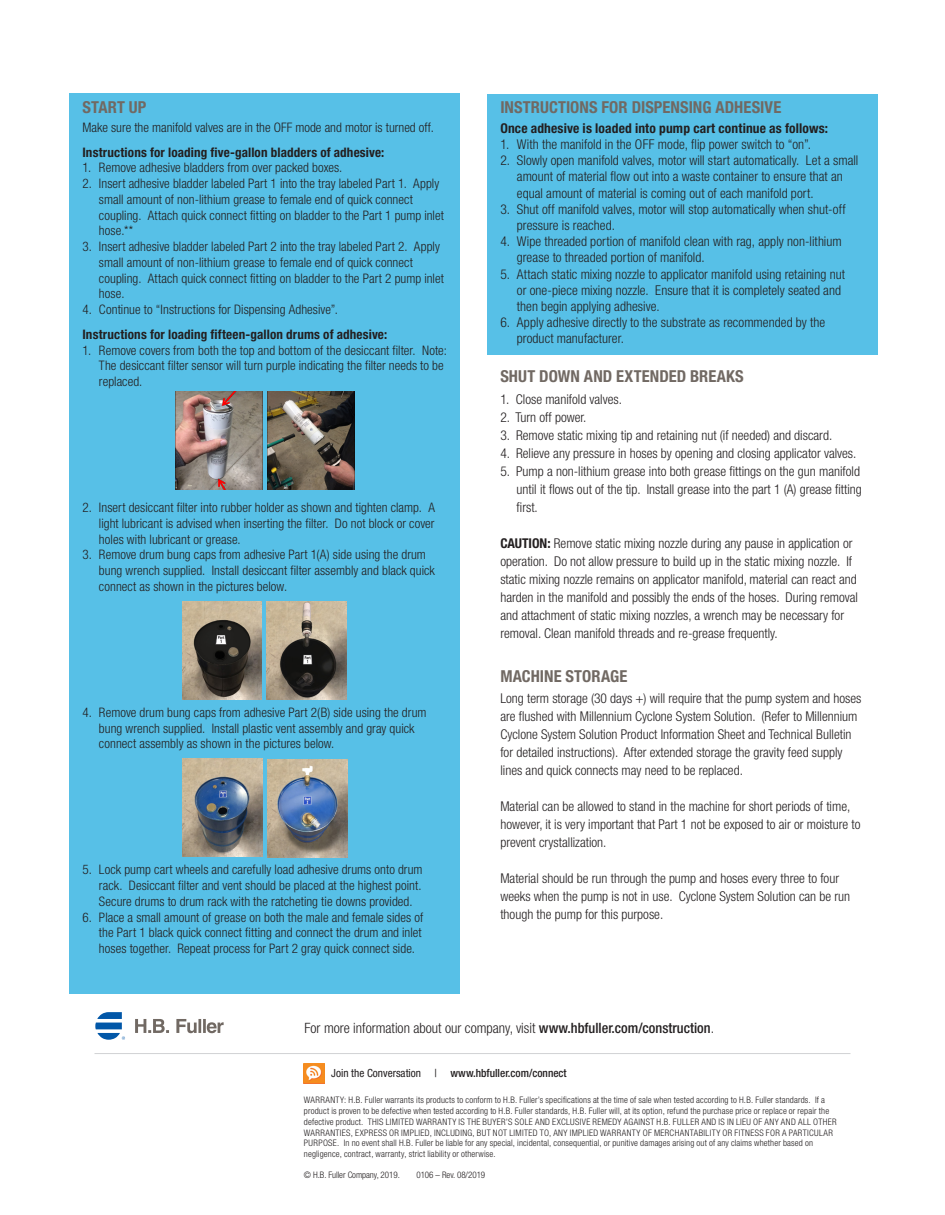
<style>
.page{position:relative;width:945px;height:1215px;background:#fff}
.page>*{position:absolute;margin:0;border:0;box-sizing:border-box;transform-origin:0 0}
.Subhead_1{font:700 condensed 16.5px "Helvetica Neue LT Std";letter-spacing:.005em;color:#716963}
.t1{font:300 condensed 14.25px "Helvetica Neue LT Std";color:#231f20}
.t2{font:300 condensed 13.5px/18px "Helvetica Neue LT Std";color:#231f20}
.t3{font:700 condensed 13.5px "Helvetica Neue LT Std";letter-spacing:.01em;color:#231f20}
.t4{font:300 condensed 13.2px/15.8px "Helvetica Neue LT Std";letter-spacing:.005em;color:#231f20}
.t5{font:700 condensed 13.2px "Helvetica Neue LT Std";letter-spacing:.01em;color:#231f20}
.t6{font:500 condensed 11.25px "Helvetica Neue LT Std";color:#231f20}
.t7{font:300 condensed 9px/10.8px "Helvetica Neue LT Std";letter-spacing:.02em;color:#231f20}
.t8{font:300 condensed 9px "Helvetica Neue LT Std";letter-spacing:-.005em;color:#231f20}
.s1{font-weight:700}
.s2{font-weight:500}
.s3{font-weight:400}
</style>
<div class="page">
<div style="left:69px;top:94px;width:391px;height:900px;background:#57c0e7"></div>
<hr style="left:94px;top:1053px;width:756px;height:1px;background:#d1d2d4">
<svg style="left:135px;top:1019px;width:89px;height:14px"></svg>
<svg style="left:95px;top:1012px;width:30px;height:28px"></svg>
<img style="left:304px;top:1063px;width:20px;height:21px">
<div style="left:487px;top:94px;width:391px;height:261px;background:#57c0e7"></div>
<img style="left:176px;top:391px;width:86px;height:99px">
<img style="left:211px;top:391px;width:29px;height:99px">
<img style="left:268px;top:391px;width:87px;height:99px">
<img style="left:267px;top:601px;width:80px;height:99px">
<img style="left:182px;top:601px;width:80px;height:98px">
<img style="left:182px;top:759px;width:80px;height:98px">
<img style="left:267px;top:759px;width:80px;height:98px">
<p class="Subhead_1" style="left:82px;top:97px;width:65px">START UP</p>
<p class="t4" style="left:82px;top:119px;width:353px">Make sure the manifold valves are in the OFF mode and motor is turned off.</p>
<p class="t5" style="left:82px;top:144px;width:303px">Instructions for loading five-gallon bladders of adhesive:</p>
<p class="t4" style="left:82px;top:160px;width:261px">1. Remove adhesive bladders from over packed boxes.</p>
<p class="t4" style="left:99px;top:175px;width:346px;text-indent:-16px">2. Insert adhesive bladder labeled Part 1 into the tray labeled Part 1. Apply small amount of non-lithium grease to female end of quick connect coupling. Attach quick connect fitting on bladder to the Part 1 pump inlet hose.**</p>
<p class="t4" style="left:99px;top:238px;width:346px;text-indent:-16px">3. Insert adhesive bladder labeled Part 2 into the tray labeled Part 2. Apply small amount of non-lithium grease to female end of quick connect coupling. Attach quick connect fitting on bladder to the Part 2 pump inlet hose.</p>
<p class="t4" style="left:82px;top:301px;width:257px">4. Continue to “Instructions for Dispensing Adhesive”.</p>
<p class="t5" style="left:82px;top:326px;width:306px">Instructions for loading fifteen-gallon drums of adhesive:</p>
<p class="t4" style="left:99px;top:342px;width:349px;text-indent:-16px">1. Remove covers from both the top and bottom of the desiccant filter. Note:<br>The desiccant filter sensor will turn purple indicating the filter needs to be replaced.</p>
<p class="t4" style="left:99px;top:499px;width:337px;text-align:justify;text-indent:-16px">2. Insert desiccant filter into rubber holder as shown and tighten clamp. A light lubricant is advised when inserting the filter. Do not block or cover holes with lubricant or grease.</p>
<p class="t4" style="left:99px;top:547px;width:337px;text-indent:-16px">3. Remove drum bung caps from adhesive Part 1(A) side using the drum bung wrench supplied. Install desiccant filter assembly and black quick connect as shown in the pictures below.</p>
<p class="t4" style="left:99px;top:704px;width:329px;text-indent:-16px">4. Remove drum bung caps from adhesive Part 2(B) side using the drum bung wrench supplied. Install plastic vent assembly and gray quick connect assembly as shown in the pictures below.</p>
<p class="t4" style="left:99px;top:862px;width:325px;text-align:justify;text-indent:-16px">5. Lock pump cart wheels and carefully load adhesive drums onto drum rack. Desiccant filter and vent should be placed at the highest point.<br>Secure drums to drum rack with the ratcheting tie downs provided.</p>
<p class="t4" style="left:99px;top:909px;width:326px;text-align:justify;text-indent:-16px">6. Place a small amount of grease on both the male and female sides of the Part 1 black quick connect fitting and connect the drum and inlet hoses together. Repeat process for Part 2 gray quick connect side.</p>
<p class="Subhead_1" style="left:500px;top:97px;width:282px">INSTRUCTIONS FOR DISPENSING ADHESIVE</p>
<p class="t3" style="left:500px;top:120px;width:329px">Once adhesive is loaded into pump cart continue as follows:</p>
<p class="t2" style="left:500px;top:135px;width:312px">1. With the manifold in the OFF mode, flip power switch to “on”.</p>
<p class="t2" style="left:517px;top:152px;width:343px;line-height:16.2px;text-indent:-16px">2. Slowly open manifold valves, motor will start automatically. Let a small amount of material flow out into a waste container to ensure that an equal amount of material is coming out of each manifold port.</p>
<p class="t2" style="left:517px;top:201px;width:330px;line-height:16.2px;text-indent:-16px">3. Shut off manifold valves, motor will stop automatically when shut-off pressure is reached.</p>
<p class="t2" style="left:517px;top:233px;width:326px;line-height:16.2px;text-indent:-16px">4. Wipe threaded portion of manifold clean with rag, apply non-lithium grease to threaded portion of manifold.</p>
<p class="t2" style="left:517px;top:266px;width:330px;line-height:16.2px;text-indent:-16px">5. Attach static mixing nozzle to applicator manifold using retaining nut or one-piece mixing nozzle. Ensure that it is completely seated and then begin applying adhesive.</p>
<p class="t2" style="left:517px;top:314px;width:310px;line-height:16.2px;text-indent:-16px">6. Apply adhesive directly to the substrate as recommended by the product manufacturer.</p>
<p class="Subhead_1" style="left:500px;top:366px;width:245px">SHUT DOWN AND EXTENDED BREAKS</p>
<p class="t2" style="left:500px;top:390px;width:123px">1. Close manifold valves.</p>
<p class="t2" style="left:500px;top:408px;width:88px">2. Turn off power.</p>
<p class="t2" style="left:500px;top:426px;width:333px">3. Remove static mixing tip and retaining nut (if needed) and discard.</p>
<p class="t2" style="left:500px;top:444px;width:358px">4. Relieve any pressure in hoses by opening and closing applicator valves.</p>
<p class="t2" style="left:517px;top:462px;width:347px;text-indent:-16px">5. Pump a non-lithium grease into both grease fittings on the gun manifold until it flows out of the tip. Install grease into the part 1 (A) grease fitting first.</p>
<p class="t2" style="left:500px;top:534px;width:359px"><span class="s1">CAUTION:</span> Remove static mixing nozzle during any pause in application or operation. Do not allow pressure to build up in the static mixing nozzle. If static mixing nozzle remains on applicator manifold, material can react and harden in the manifold and possibly the ends of the hoses. During removal and attachment of static mixing nozzles, a wrench may be necessary for removal. Clean manifold threads and re-grease frequently.</p>
<p class="Subhead_1" style="left:500px;top:666px;width:128px">MACHINE STORAGE</p>
<p class="t2" style="left:500px;top:689px;width:363px">Long term storage (30 days +) will require that the pump system and hoses are flushed with Millennium Cyclone System Solution. (Refer to Millennium Cyclone System Solution Product Information Sheet and Technical Bulletin for detailed instructions). After extended storage the gravity feed supply lines and quick connects may need to be replaced.</p>
<p class="t2" style="left:500px;top:797px;width:362px">Material can be allowed to stand in the machine for short periods of time, however, it is very important that Part 1 not be exposed to air or moisture to prevent crystallization.</p>
<p class="t2" style="left:500px;top:869px;width:351px">Material should be run through the pump and hoses every three to four weeks when the pump is not in use. Cyclone System Solution can be run though the pump for this purpose.</p>
<p class="t1" style="left:304px;top:1019px;width:411px">For more information about our company, visit <span class="s2">www.hbfuller.com/construction</span>.</p>
<p class="t6" style="left:331px;top:1067px;width:237px"><span class="s3">Join the Conversation |</span> www.hbfuller.com/connect</p>
<p class="t7" style="left:304px;top:1095px;width:534px">WARRANTY: H.B. Fuller warrants its products to conform to H.B. Fuller’s specifications at the time of sale when tested according to H.B. Fuller standards. If a product is proven to be defective when tested according to H.B. Fuller standards, H.B. Fuller will, at its option, refund the purchase price or replace or repair the defective product. THIS LIMITED WARRANTY IS THE BUYER’S SOLE AND EXCLUSIVE REMEDY AGAINST H.B. FULLER AND IS IN LIEU OF ANY AND ALL OTHER WARRANTIES, EXPRESS OR IMPLIED, INCLUDING, BUT NOT LIMITED TO, ANY IMPLIED WARRANTY OF MERCHANTABILITY OR FITNESS FOR A PARTICULAR PURPOSE. In no event shall H.B. Fuller be liable for any special, incidental, consequential, or punitive damages arising out of any claims whether based on negligence, contract, warranty, strict liability or otherwise.</p>
<p class="t8" style="left:304px;top:1170px;width:97px">© H.B. Fuller Company, 2019.</p>
<p class="t8" style="left:416px;top:1170px;width:70px">0106 – Rev. 08/2019</p>
</div>
